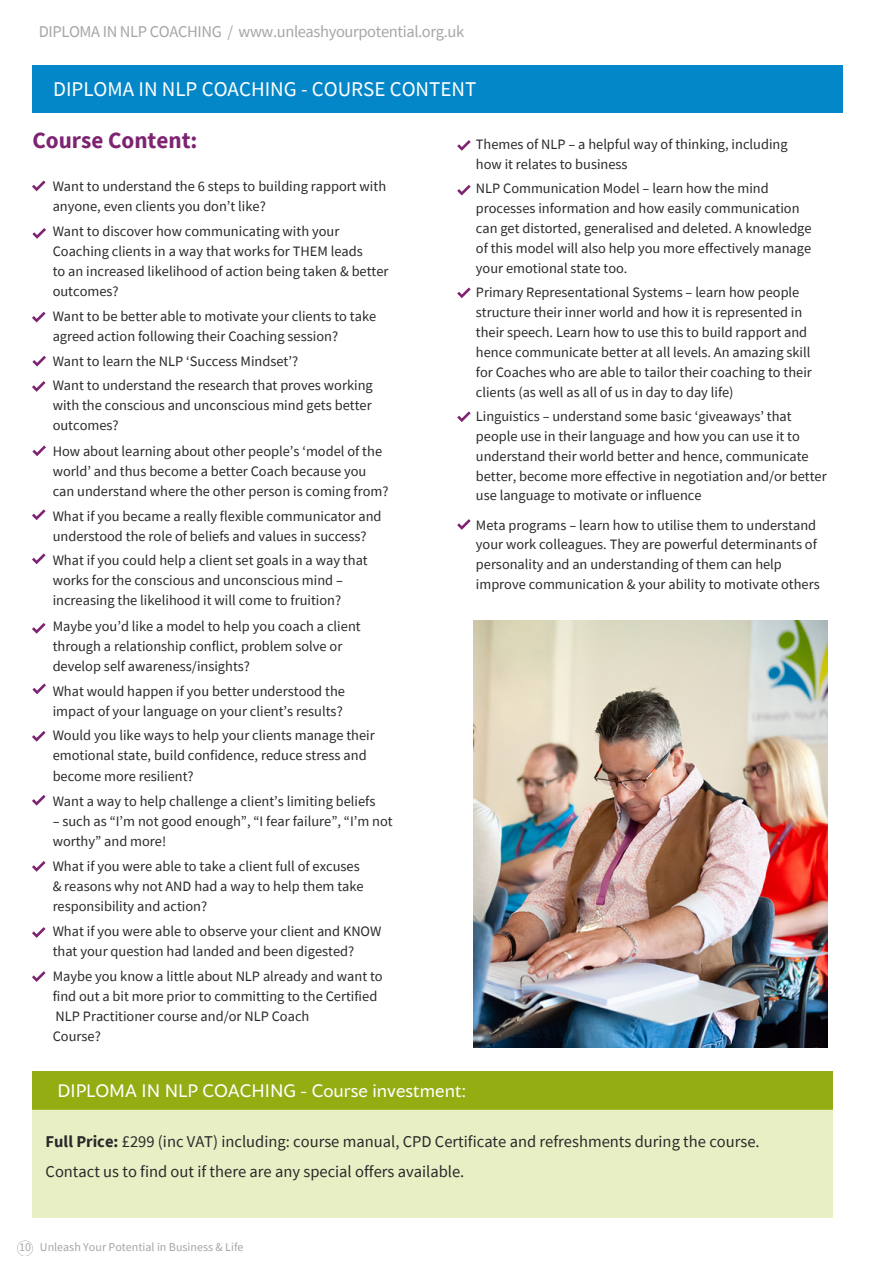
<style>
.page{position:relative;width:894px;height:1264px;background:#fff}
.page>*{position:absolute;margin:0;border:0;box-sizing:border-box;transform-origin:0 0}
.t1{font:700 23.1px "Source Sans Pro";color:#7d2371}
.t2{font:21px "Source Sans Pro";color:#fff}
.t3{font:18px "Blacker Sans Pro";color:#fff}
.t4{font:16.5px/29.2px "Source Sans Pro";color:#292929}
.t5{font:16.5px "Source Sans Pro";letter-spacing:-.025em;color:#a6a6a6}
.t6{font:14.4px/20.1px "Source Sans Pro";color:#292929}
.t7{font:12px "Source Sans Pro";color:#a6a6a6}
.s1{font-weight:700}
</style>
<div class="page">
<div style="left:32px;top:65px;width:811px;height:48px;background:#0487c8"></div>
<img style="left:473px;top:620px;width:353px;height:427px">
<div style="left:32px;top:1071px;width:800px;height:38px;background:#93ad13"></div>
<div style="left:32px;top:1109px;width:800px;height:108px;background:#e8efc5"></div>
<svg style="left:17px;top:1240px;width:16px;height:16px"></svg>
<svg style="left:32px;top:180px;width:13px;height:11px"></svg>
<svg style="left:32px;top:228px;width:14px;height:11px"></svg>
<svg style="left:32px;top:312px;width:13px;height:10px"></svg>
<svg style="left:32px;top:356px;width:14px;height:10px"></svg>
<svg style="left:32px;top:381px;width:13px;height:11px"></svg>
<svg style="left:32px;top:445px;width:14px;height:11px"></svg>
<svg style="left:32px;top:509px;width:13px;height:11px"></svg>
<svg style="left:32px;top:553px;width:13px;height:11px"></svg>
<svg style="left:32px;top:623px;width:13px;height:10px"></svg>
<svg style="left:32px;top:683px;width:14px;height:11px"></svg>
<svg style="left:32px;top:731px;width:13px;height:10px"></svg>
<svg style="left:32px;top:795px;width:13px;height:10px"></svg>
<svg style="left:32px;top:861px;width:13px;height:10px"></svg>
<svg style="left:32px;top:927px;width:13px;height:10px"></svg>
<svg style="left:32px;top:971px;width:13px;height:10px"></svg>
<svg style="left:457px;top:519px;width:13px;height:11px"></svg>
<svg style="left:457px;top:411px;width:13px;height:11px"></svg>
<svg style="left:457px;top:287px;width:13px;height:11px"></svg>
<svg style="left:457px;top:185px;width:13px;height:10px"></svg>
<svg style="left:457px;top:140px;width:13px;height:11px"></svg>
<h1 class="t5" style="left:39px;top:21px;width:427px">DIPLOMA IN NLP COACHING / www.unleashyourpotential.org.uk</h1>
<h2 class="t2" style="left:53px;top:75px;width:424px">DIPLOMA IN NLP COACHING - COURSE CONTENT</h2>
<p class="t1" style="left:32px;top:126px;width:166px">Course Content:</p>
<h4 class="t6" style="left:476px;top:134px;width:313px">Themes of NLP – a helpful way of thinking, including how it relates to business</h4>
<h4 class="t6" style="left:476px;top:178px;width:337px">NLP Communication Model – learn how the mind processes information and how easily communication can get distorted, generalised and deleted. A knowledge of this model will also help you more effectively manage your emotional state too.</h4>
<h4 class="t6" style="left:476px;top:282px;width:337px">Primary Representational Systems – learn how people structure their inner world and how it is represented in their speech. Learn how to use this to build rapport and hence communicate better at all levels. An amazing skill for Coaches who are able to tailor their coaching to their clients (as well as all of us in day to day life)</h4>
<h4 class="t6" style="left:476px;top:406px;width:352px">Linguistics – understand some basic ‘giveaways’ that people use in their language and how you can use it to understand their world better and hence, communicate better, become more effective in negotiation and/or better use language to motivate or influence</h4>
<h4 class="t6" style="left:476px;top:514px;width:345px">Meta programs – learn how to utilise them to understand your work colleagues. They are powerful determinants of personality and an understanding of them can help improve communication &amp; your ability to motivate others</h4>
<p class="t6" style="left:53px;top:175px;width:335px">Want to understand the 6 steps to building rapport with anyone, even clients you don’t like?</p>
<p class="t6" style="left:53px;top:220px;width:337px">Want to discover how communicating with your Coaching clients in a way that works for THEM leads<br>to an increased likelihood of action being taken &amp; better outcomes?</p>
<p class="t6" style="left:53px;top:306px;width:325px">Want to be better able to motivate your clients to take agreed action following their Coaching session?</p>
<p class="t6" style="left:53px;top:350px;width:247px">Want to learn the NLP ‘Success Mindset’?</p>
<p class="t6" style="left:53px;top:375px;width:321px;text-align:justify">Want to understand the research that proves working with the conscious and unconscious mind gets better outcomes?</p>
<p class="t6" style="left:53px;top:440px;width:337px">How about learning about other people’s ‘model of the world’ and thus become a better Coach because you can understand where the other person is coming from?</p>
<p class="t6" style="left:53px;top:505px;width:330px">What if you became a really flexible communicator and understood the role of beliefs and values in success?</p>
<p class="t6" style="left:53px;top:550px;width:316px">What if you could help a client set goals in a way that works for the conscious and unconscious mind – increasing the likelihood it will come to fruition?</p>
<p class="t6" style="left:53px;top:615px;width:309px">Maybe you’d like a model to help you coach a client through a relationship conflict, problem solve or develop self awareness/insights?</p>
<p class="t6" style="left:53px;top:680px;width:294px">What would happen if you better understood the impact of your language on your client’s results?</p>
<h4 class="t6" style="left:53px;top:725px;width:323px">Would you like ways to help your clients manage their emotional state, build confidence, reduce stress and become more resilient?</h4>
<h4 class="t6" style="left:53px;top:790px;width:324px">Want a way to help challenge a client’s limiting beliefs</h4>
<h4 class="t6" style="left:53px;top:810px;width:341px">– such as “I’m not good enough”, “I fear failure”, “I’m not worthy” and more!</h4>
<h4 class="t6" style="left:53px;top:855px;width:312px">What if you were able to take a client full of excuses &amp; reasons why not AND had a way to help them take responsibility and action?</h4>
<h4 class="t6" style="left:53px;top:920px;width:330px">What if you were able to observe your client and KNOW that your question had landed and been digested?</h4>
<h4 class="t6" style="left:53px;top:965px;width:331px">Maybe you know a little about NLP already and want to find out a bit more prior to committing to the Certified NLP Practitioner course and/or NLP Coach<br>Course?</h4>
<p class="t3" style="left:58px;top:1079px;width:410px">DIPLOMA IN NLP COACHING - Course investment:</p>
<p class="t4" style="left:46px;top:1126px;width:715px"><span class="s1">Full Price:</span> £299 (inc VAT) including: course manual, CPD Certificate and refreshments during the course.<br>Contact us to find out if there are any special offers available.</p>
<p class="t7" style="left:19px;top:1238px;width:13px">10</p>
<p class="t7" style="left:40px;top:1238px;width:205px">Unleash Your Potential in Business &amp; Life</p>
</div>
